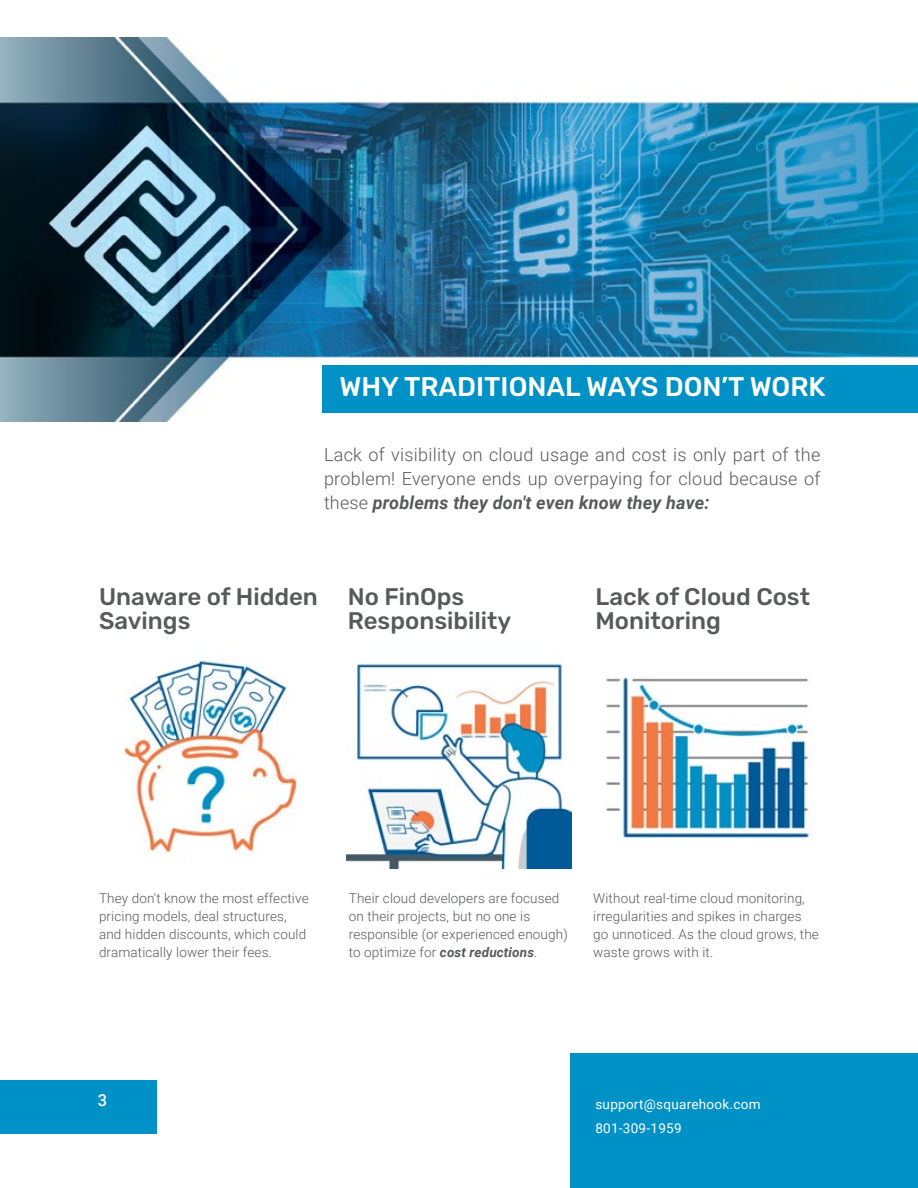
<style>
.page{position:relative;width:918px;height:1188px;background:#fff}
.page>*{position:absolute;margin:0;border:0;box-sizing:border-box;transform-origin:0 0}
.t1{font:500 27px "Rubik";color:#fff}
.t2{font:500 24px/24px "Rubik";color:#58595b}
.t3{font:300 18px/24px "Roboto";letter-spacing:.015em;color:#58595b;text-align:justify}
.t4{font:500 16.5px "Roboto";color:#fff}
.t5{font:300 13.5px/18px "Roboto";letter-spacing:.01em;color:#58595b}
.t6{font:13.5px/24px "Roboto";letter-spacing:.02em;color:#fff}
.s1{font-weight:700;font-style:italic}
</style>
<div class="page">
<div style="left:570px;top:1053px;width:348px;height:135px;background:#0091c6"></div>
<div style="left:0;top:1080px;width:157px;height:54px;background:#0091c6"></div>
<img style="left:347px;top:663px;width:224px;height:206px">
<img style="left:124px;top:660px;width:173px;height:194px">
<img style="left:606px;top:677px;width:204px;height:162px">
<img style="left:0;top:37px;width:918px;height:385px">
<div style="left:323px;top:365px;width:595px;height:48px;background:#0091c6"></div>
<h1 class="t1" style="left:340px;top:371px;width:488px">WHY TRADITIONAL WAYS DON’T WORK</h1>
<h3 class="t3" style="left:324px;top:441px;width:498px">Lack of visibility on cloud usage and cost is only part of the problem! Everyone ends up overpaying for cloud because of these <span class="s1">problems they don't even know they have:</span></h3>
<h2 class="t2" style="left:99px;top:585px;width:220px">Unaware of Hidden<br>Savings</h2>
<h2 class="t2" style="left:348px;top:585px;width:165px">No FinOps<br>Responsibility</h2>
<h2 class="t2" style="left:595px;top:585px;width:216px">Lack of Cloud Cost<br>Monitoring</h2>
<p class="t5" style="left:99px;top:888px;width:211px">They don't know the most effective pricing models, deal structures, and hidden discounts, which could dramatically lower their fees.</p>
<p class="t5" style="left:349px;top:888px;width:220px">Their cloud developers are focused on their projects, but no one is responsible (or experienced enough) to optimize for <span class="s1">cost reductions</span>.</p>
<p class="t5" style="left:593px;top:888px;width:227px">Without real-time cloud monitoring, irregularities and spikes in charges go unnoticed. As the cloud grows, the waste grows with it.</p>
<p class="t4" style="left:98px;top:1088px;width:11px">3</p>
<p class="t6" style="left:595px;top:1091px;width:167px">support@squarehook.com<br>801-309-1959</p>
</div>
